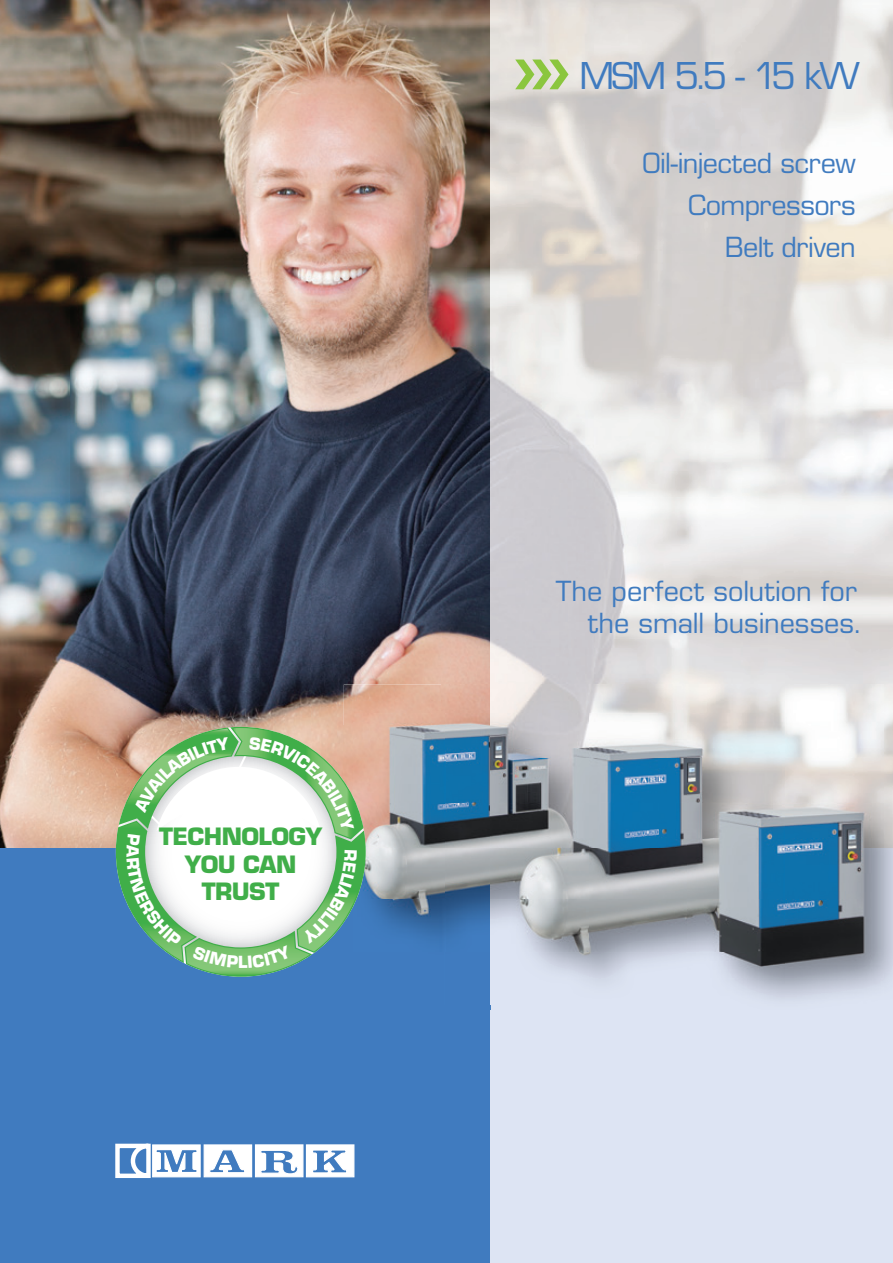
<style>
.page{position:relative;width:893px;height:1263px;background:#fff}
.page>*{position:absolute;margin:0;border:0;box-sizing:border-box;transform-origin:0 0}
.t1{font:36px "Eurostile LT Std";letter-spacing:-.075em;color:#407bbf}
.t2{font:27px/42px "Eurostile LT Std";letter-spacing:-.005em;color:#407bbf;text-align:right}
.t3{font:700 23.25px/27.9px "Eurostile Std";letter-spacing:-.025em;color:#40ae49;text-align:center}
</style>
<div class="page">
<img style="left:0;top:0;width:491px;height:848px">
<img style="left:0;top:19px;width:69px;height:536px">
<div style="left:0;top:848px;width:893px;height:415px;background:#407bbf"></div>
<div style="left:491px;top:1010px;width:402px;height:253px;background:#dde4f3"></div>
<img style="left:353px;top:714px;width:138px;height:291px">
<img style="left:491px;top:848px;width:402px;height:162px">
<img style="left:344px;top:684px;width:98px;height:41px">
<img style="left:442px;top:684px;width:442px;height:30px">
<img style="left:344px;top:725px;width:9px;height:2px">
<img style="left:491px;top:714px;width:393px;height:290px">
<svg style="left:515px;top:60px;width:53px;height:29px;background:#b9d490"></svg>
<svg style="left:115px;top:1144px;width:239px;height:34px"></svg>
<svg style="left:116px;top:727px;width:250px;height:250px"></svg>
<p class="t3" style="left:159px;top:822px;width:165px">TECHNOLOGY<br>YOU CAN<br>TRUST</p>
<h1 class="t1" style="left:579px;top:54px;width:282px">MSM 5.5 - 15 kW</h1>
<p class="t2" style="left:642px;top:143px;width:215px">Oil-injected screw<br>Compressors<br>Belt driven</p>
<p class="t2" style="left:556px;top:575px;width:308px;line-height:32.4px">The perfect solution for the small businesses.</p>
</div>
